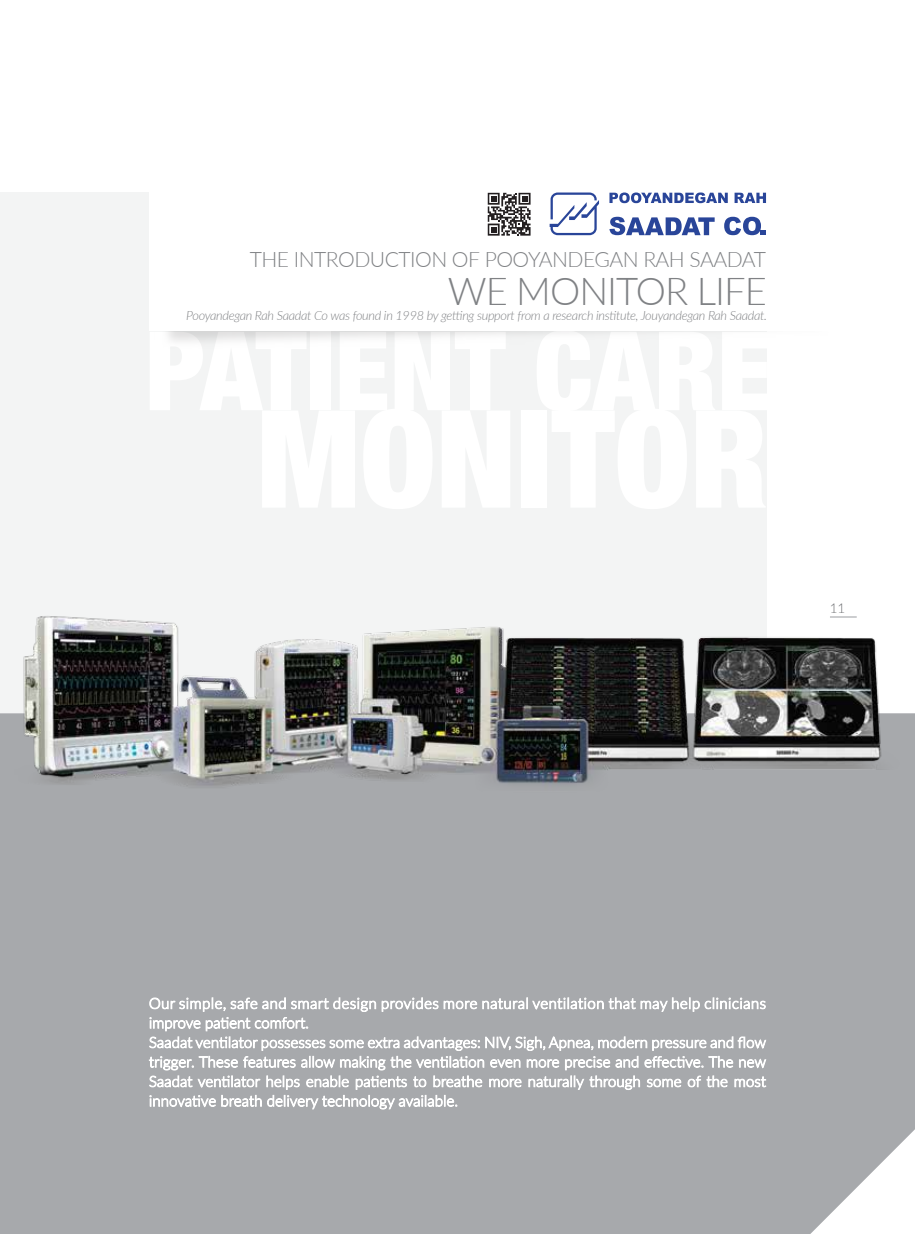
<style>
.page{position:relative;width:915px;height:1234px;background:#fff}
.page>*{position:absolute;margin:0;border:0;box-sizing:border-box;transform-origin:0 0}
.t1{font:300 38.4px "Lato";letter-spacing:-.025em;color:#808285}
.t2{font:300 21.3px "Lato";letter-spacing:-.025em;color:#808285}
.t3{font:300 13.5px "Lato";color:#6d6e71}
.t4{font:italic 300 12.75px "Lato";letter-spacing:-.025em;color:#808285}
</style>
<div class="page">
<div style="left:0;top:192px;width:765px;height:521px;background:#f3f4f4"></div>
<div style="left:0;top:813px;width:914px;height:420px;background:#a7a9ac"></div>
<img style="left:154px;top:330px;width:613px;height:22px">
<div style="left:149px;top:50px;width:692px;height:280px;background:#fff"></div>
<svg style="left:149px;top:993px;width:616px;height:116px"></svg>
<svg style="left:724px;top:217px;width:41px;height:18px"></svg>
<svg style="left:609px;top:217px;width:105px;height:18px"></svg>
<svg style="left:734px;top:193px;width:31px;height:10px"></svg>
<svg style="left:609px;top:192px;width:118px;height:11px"></svg>
<svg style="left:549px;top:192px;width:50px;height:43px"></svg>
<svg style="left:487px;top:193px;width:43px;height:42px"></svg>
<img style="left:0;top:584px;width:914px;height:229px">
<h2 class="t2" style="left:250px;top:244px;width:517px">THE INTRODUCTION OF POOYANDEGAN RAH SAADAT</h2>
<h1 class="t1" style="left:447px;top:264px;width:321px">WE MONITOR LIFE</h1>
<p class="t4" style="left:186px;top:307px;width:582px">Pooyandegan Rah Saadat Co was found in 1998 by getting support from a research institute, Jouyandegan Rah Saadat.</p>
<p class="t3" style="left:829px;top:598px;width:17px">11</p>
</div>
